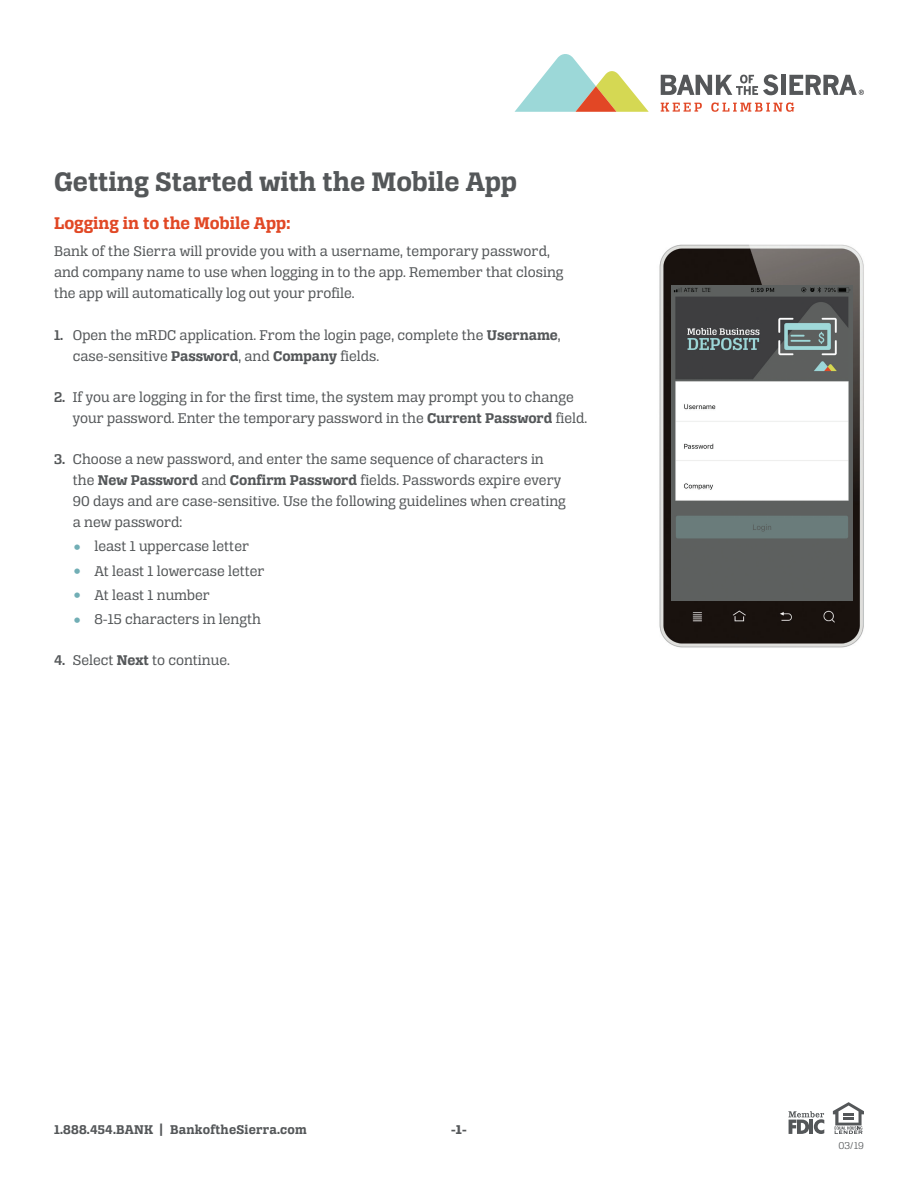
<style>
.page{position:relative;width:918px;height:1188px;background:#fff}
.page>*{position:absolute;margin:0;border:0;box-sizing:border-box;transform-origin:0 0}
.Paragraph_Style_2{font:28.5px "Alianza Slab 700";color:#545759}
.Paragraph_Style_2-2{font:18px "Alianza Slab 700";color:#e14825}
.Paragraph_Style_2-3{font:15px/21px "Alianza Slab 400";color:#545759}
.bullet{font:15px "Alianza Slab 400";color:#545759}
.t1{font:13.5px "Alianza Slab 700";letter-spacing:.015em;color:#545759}
.t2{font:13.5px "Alianza Slab 800";color:#545759}
.t3{font:10.5px "Alianza Slab 300";color:#545759}
.s1{font-family:"Alianza Slab 600"}
.s2{font-family:"Alianza Slab 700"}
.s3{font-family:"News Gothic";color:#71aeb5}
</style>
<div class="page">
<svg style="left:833px;top:1102px;width:31px;height:32px"></svg>
<svg style="left:788px;top:1111px;width:36px;height:23px"></svg>
<hr style="left:810px;top:1120px;width:3px;height:14px;background:#545759">
<div style="left:781px;top:75px;width:5px;height:20px;background:#555759"></div>
<svg style="left:661px;top:74px;width:117px;height:21px"></svg>
<svg style="left:515px;top:54px;width:134px;height:58px"></svg>
<svg style="left:661px;top:103px;width:41px;height:9px"></svg>
<svg style="left:711px;top:102px;width:83px;height:10px"></svg>
<svg style="left:789px;top:75px;width:75px;height:20px"></svg>
<img style="left:659px;top:244px;width:205px;height:404px">
<img style="left:672px;top:286px;width:180px;height:314px">
<p class="Paragraph_Style_2" style="left:54px;top:165px;width:465px">Getting Started with the Mobile App</p>
<p class="Paragraph_Style_2-2" style="left:54px;top:212px;width:238px">Logging in to the Mobile App:</p>
<p class="Paragraph_Style_2-3" style="left:54px;top:241px;width:511px">Bank of the Sierra will provide you with a username, temporary password, and company name to use when logging in to the app. Remember that closing the app will automatically log out your profile.</p>
<p class="Paragraph_Style_2-3" style="left:73px;top:324px;width:489px;text-indent:-19px"><span class="s1">1.</span> Open the mRDC application. From the login page, complete the <span class="s2">Username</span>, case-sensitive <span class="s2">Password</span>, and <span class="s2">Company</span> fields.</p>
<p class="Paragraph_Style_2-3" style="left:73px;top:386px;width:516px;text-indent:-19px"><span class="s1">2.</span> If you are logging in for the first time, the system may prompt you to change your password. Enter the temporary password in the <span class="s2">Current Password</span> field.</p>
<p class="Paragraph_Style_2-3" style="left:73px;top:449px;width:495px;text-indent:-19px"><span class="s1">3.</span> Choose a new password, and enter the same sequence of characters in the <span class="s2">New Password</span> and <span class="s2">Confirm Password</span> fields. Passwords expire every 90 days and are case-sensitive. Use the following guidelines when creating a new password:</p>
<p class="bullet" style="left:74px;top:538px;width:177px"><span class="s3">•</span> least 1 uppercase letter</p>
<p class="bullet" style="left:74px;top:562px;width:193px"><span class="s3">•</span> At least 1 lowercase letter</p>
<p class="bullet" style="left:74px;top:586px;width:138px"><span class="s3">•</span> At least 1 number</p>
<p class="bullet" style="left:74px;top:611px;width:189px"><span class="s3">•</span> 8-15 characters in length</p>
<p class="Paragraph_Style_2-3" style="left:54px;top:650px;width:177px"><span class="s1">4.</span> Select <span class="s2">Next</span> to continue.</p>
<p class="t1" style="left:54px;top:1122px;width:254px">1.888.454.BANK | BankoftheSierra.com</p>
<p class="t2" style="left:451px;top:1122px;width:17px">-1-</p>
<p class="t3" style="left:838px;top:1139px;width:27px">03/19</p>
</div>
